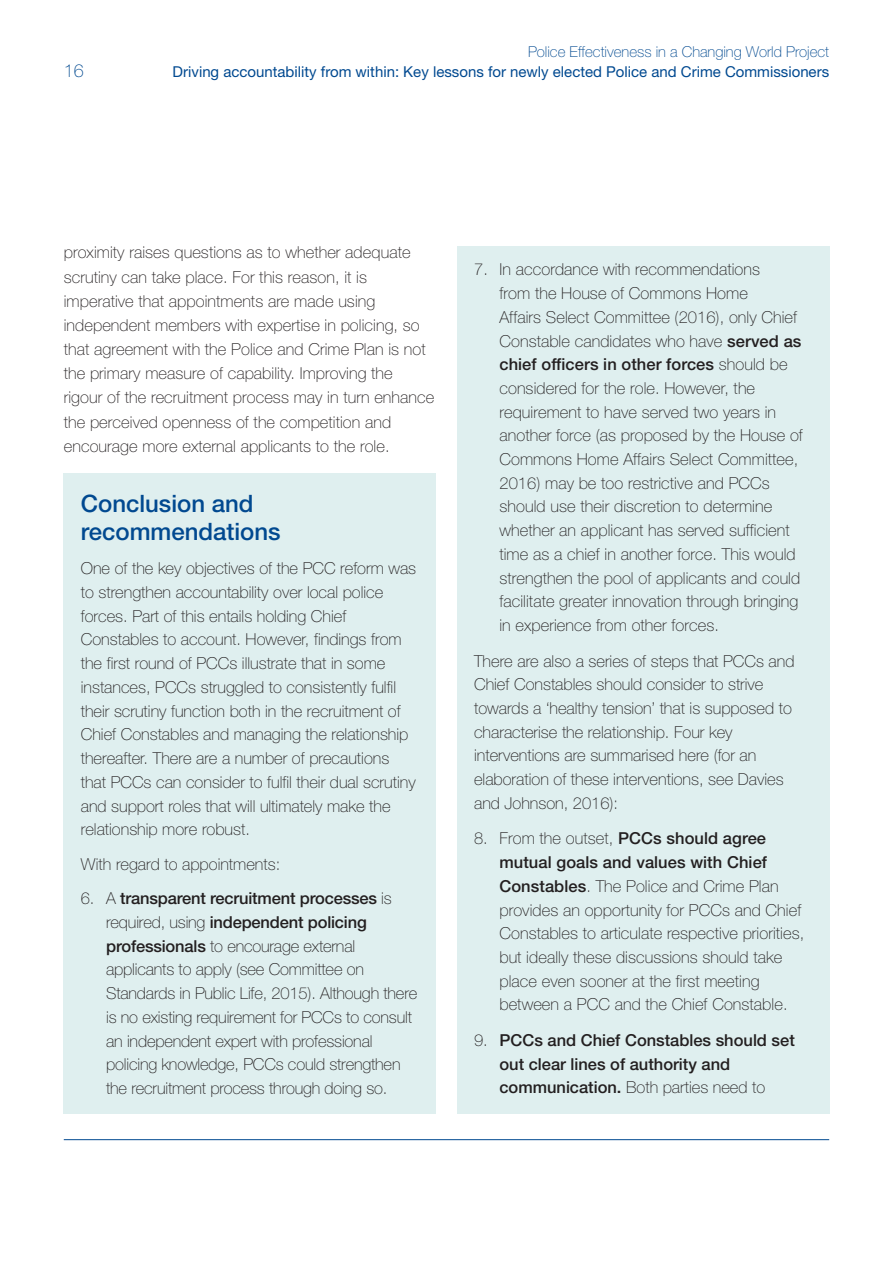
<style>
.page{position:relative;width:893px;height:1263px;background:#fff}
.page>*{position:absolute;margin:0;border:0;box-sizing:border-box;transform-origin:0 0}
.t1{font:500 24px/27.3px "Helvetica Neue";color:#014990}
.t2{font:100 18px "Helvetica Neue";color:#014990}
.t3{font:100 16.5px/23.7px "Helvetica Neue";letter-spacing:.005em;color:#231f20}
.t4{font:500 16.5px/23.7px "Helvetica Neue";color:#231f20}
.t5{font:15px "Helvetica Neue";color:#014990}
.t6{font:100 15px "Helvetica Neue";color:#014990}
.s1{font-weight:500}
.s2{font-weight:100}
</style>
<div class="page">
<div style="left:64px;top:474px;width:372px;height:640px;background:#dfefef"></div>
<div style="left:457px;top:247px;width:372px;height:867px;background:#dfefef"></div>
<hr style="left:64px;top:1139px;width:765px;height:1px;background:#014990">
<p class="t6" style="left:528px;top:47px;width:303px">Police Effectiveness in a Changing World Project</p>
<p class="t2" style="left:64px;top:65px;width:21px">16</p>
<p class="t5" style="left:173px;top:67px;width:658px">Driving accountability from within: Key lessons for newly elected Police and Crime Commissioners</p>
<p class="t3" style="left:64px;top:242px;width:372px;line-height:24.2px">proximity raises questions as to whether adequate scrutiny can take place. For this reason, it is imperative that appointments are made using independent members with expertise in policing, so that agreement with the Police and Crime Plan is not the primary measure of capability. Improving the rigour of the recruitment process may in turn enhance the perceived openness of the competition and encourage more external applicants to the role.</p>
<h1 class="t1" style="left:81px;top:492px;width:201px">Conclusion and recommendations</h1>
<p class="t3" style="left:81px;top:558px;width:337px">One of the key objectives of the PCC reform was to strengthen accountability over local police forces. Part of this entails holding Chief Constables to account. However, findings from the first round of PCCs illustrate that in some instances, PCCs struggled to consistently fulfil their scrutiny function both in the recruitment of Chief Constables and managing the relationship thereafter. There are a number of precautions that PCCs can consider to fulfil their dual scrutiny and support roles that will ultimately make the relationship more robust.</p>
<p class="t3" style="left:81px;top:853px;width:201px">With regard to appointments:</p>
<p class="t3" style="left:106px;top:888px;width:313px;text-indent:-25px">6. A <span class="s1">transparent recruitment processes</span> is required, using <span class="s1">independent policing professionals</span> to encourage external applicants to apply (see Committee on Standards in Public Life, 2015). Although there is no existing requirement for PCCs to consult an independent expert with professional policing knowledge, PCCs could strengthen the recruitment process through doing so.</p>
<p class="t3" style="left:499px;top:259px;width:305px;text-indent:-25px">7. In accordance with recommendations<br>from the House of Commons Home<br>Affairs Select Committee (2016), only Chief Constable candidates who have <span class="s1">served as chief officers in other forces</span> should be considered for the role. However, the requirement to have served two years in another force (as proposed by the House of Commons Home Affairs Select Committee, 2016) may be too restrictive and PCCs should use their discretion to determine whether an applicant has served sufficient time as a chief in another force. This would strengthen the pool of applicants and could facilitate greater innovation through bringing in experience from other forces.</p>
<p class="t3" style="left:474px;top:650px;width:322px">There are also a series of steps that PCCs and Chief Constables should consider to strive towards a ‘healthy tension’ that is supposed to characterise the relationship. Four key interventions are summarised here (for an elaboration of these interventions, see Davies and Johnson, 2016):</p>
<p class="t3" style="left:499px;top:828px;width:306px;text-indent:-25px">8. From the outset, <span class="s1">PCCs should agree mutual goals and values with Chief Constables</span>. The Police and Crime Plan provides an opportunity for PCCs and Chief Constables to articulate respective priorities, but ideally these discussions should take place even sooner at the first meeting between a PCC and the Chief Constable.</p>
<p class="t4" style="left:499px;top:1030px;width:297px;text-indent:-25px"><span class="s2">9.</span> PCCs and Chief Constables should set out clear lines of authority and communication. <span class="s2">Both parties need to</span></p>
</div>
